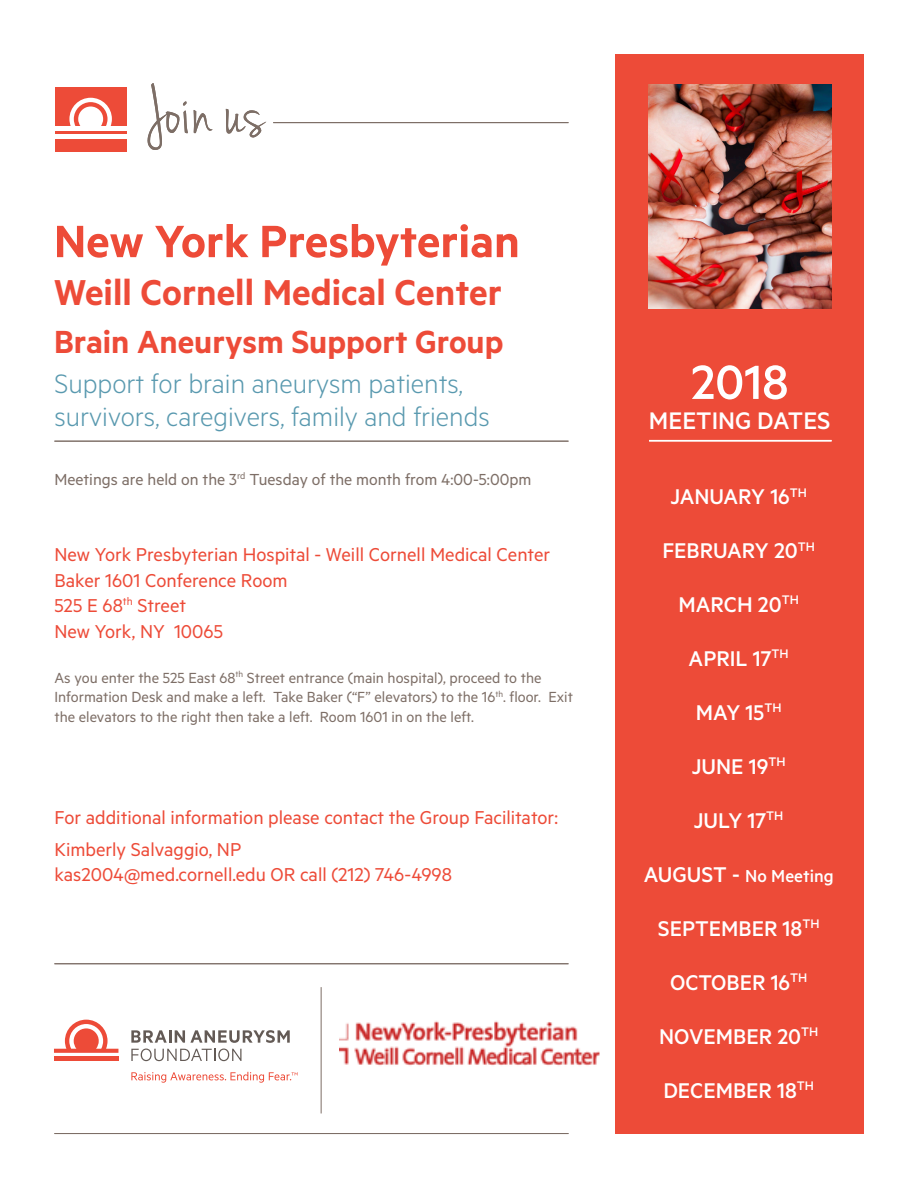
<style>
.page{position:relative;width:918px;height:1188px;background:#fff}
.page>*{position:absolute;margin:0;border:0;box-sizing:border-box;transform-origin:0 0}
.t1{font:72px "Jenna Sue";letter-spacing:.01em;color:#7d6e66}
.t2{font:500 54px "Metric";color:#fff}
.t3{font:600 51px "Metric";color:#ed4b38}
.t4{font:600 40.5px "Metric";color:#ed4b38}
.t5{font:600 36px "Metric";color:#ed4b38}
.t6{font:300 30px/33px "Metric";color:#5999af}
.t7{font:500 27px "Metric";color:#fff}
.t8{font:500 24px "Metric";color:#fff}
.t9{font:21px/25.5px "Metric";color:#ed4b38}
.t10{font:500 19.5px "Metric";color:#fff}
.t11{font:18px "Metric";color:#7d6e66}
.t12{font:16.5px/19.5px "Metric";color:#7d6e66}
.s1{font-size:24px}
</style>
<div class="page">
<div style="left:616px;top:54px;width:248px;height:1080px;background:#ed4b38"></div>
<svg style="left:131px;top:1030px;width:159px;height:13px"></svg>
<svg style="left:54px;top:1020px;width:64px;height:33px"></svg>
<hr style="left:54px;top:1057px;width:64px;height:4px;background:#ed4b38">
<svg style="left:131px;top:1049px;width:111px;height:12px"></svg>
<svg style="left:131px;top:1072px;width:167px;height:11px"></svg>
<hr style="left:321px;top:987px;width:1px;height:126px;background:#7d6e66">
<img style="left:649px;top:84px;width:182px;height:225px">
<hr style="left:273px;top:122px;width:295px;height:1px;background:#7d6e66">
<hr style="left:54px;top:441px;width:514px;height:1px;background:#7d6e66">
<hr style="left:54px;top:1133px;width:514px;height:1px;background:#7d6e66">
<hr style="left:54px;top:963px;width:514px;height:1px;background:#7d6e66">
<div style="left:55px;top:87px;width:71px;height:65px;background:#ed4b38"></div>
<svg style="left:59px;top:98px;width:64px;height:29px"></svg>
<hr style="left:54px;top:135px;width:73px;height:4px;background:#fff">
<hr style="left:54px;top:127px;width:73px;height:4px;background:#fff">
<hr style="left:649px;top:440px;width:183px;height:1px;background:#fff">
<img style="left:340px;top:1020px;width:260px;height:46px">
<p class="t1" style="left:146px;top:71px;width:119px">Join us</p>
<h1 class="t1" style="left:245px;top:71px;width:21px">s</h1>
<p class="t3" style="left:54px;top:211px;width:467px">New York Presbyterian</p>
<p class="t4" style="left:54px;top:268px;width:449px">Weill Cornell Medical Center</p>
<p class="t5" style="left:54px;top:321px;width:451px">Brain Aneurysm Support Group</p>
<p class="t6" style="left:54px;top:366px;width:437px">Support for brain aneurysm patients, survivors, caregivers, family and friends</p>
<p class="t11" style="left:54px;top:469px;width:478px">Meetings are held on the 3<sup>rd</sup> Tuesday of the month from 4:00-5:00pm</p>
<p class="t9" style="left:54px;top:541px;width:497px">New York Presbyterian Hospital - Weill Cornell Medical Center</p>
<p class="t9" style="left:54px;top:567px;width:235px">Baker 1601 Conference Room<br>525 E 68<sup>th</sup> Street</p>
<p class="t9" style="left:54px;top:618px;width:170px">New York, NY 10065</p>
<p class="t12" style="left:54px;top:667px;width:520px">As you enter the 525 East 68<sup>th</sup> Street entrance (main hospital), proceed to the<br>Information Desk and make a left. Take Baker (“F” elevators) to the 16<sup>th</sup>. floor. Exit the elevators to the right then take a left. Room 1601 in on the left.</p>
<p class="t9" style="left:54px;top:804px;width:505px">For additional information please contact the Group Facilitator:</p>
<p class="t9" style="left:54px;top:836px;width:399px">Kimberly Salvaggio, NP kas2004@med.cornell.edu OR call (212) 746-4998</p>
<h2 class="t2" style="left:691px;top:351px;width:99px">2018</h2>
<p class="t7" style="left:649px;top:405px;width:183px">MEETING DATES</p>
<p class="t8" style="left:670px;top:482px;width:138px">JANUARY 16<sup>TH</sup></p>
<p class="t8" style="left:662px;top:536px;width:154px">FEBRUARY 20<sup>TH</sup></p>
<p class="t8" style="left:679px;top:590px;width:122px">MARCH 20<sup>TH</sup></p>
<p class="t8" style="left:689px;top:644px;width:102px">APRIL 17<sup>TH</sup></p>
<p class="t8" style="left:696px;top:698px;width:87px">MAY 15<sup>TH</sup></p>
<p class="t8" style="left:692px;top:752px;width:95px">JUNE 19<sup>TH</sup></p>
<p class="t8" style="left:694px;top:806px;width:91px">JULY 17<sup>TH</sup></p>
<p class="t10" style="left:644px;top:864px;width:191px"><span class="s1">AUGUST -</span> No Meeting</p>
<p class="t8" style="left:658px;top:914px;width:163px">SEPTEMBER 18<sup>TH</sup></p>
<p class="t8" style="left:670px;top:968px;width:139px">OCTOBER 16<sup>TH</sup></p>
<p class="t8" style="left:659px;top:1022px;width:161px">NOVEMBER 20<sup>TH</sup></p>
<p class="t8" style="left:663px;top:1076px;width:152px">DECEMBER 18<sup>TH</sup></p>
</div>
